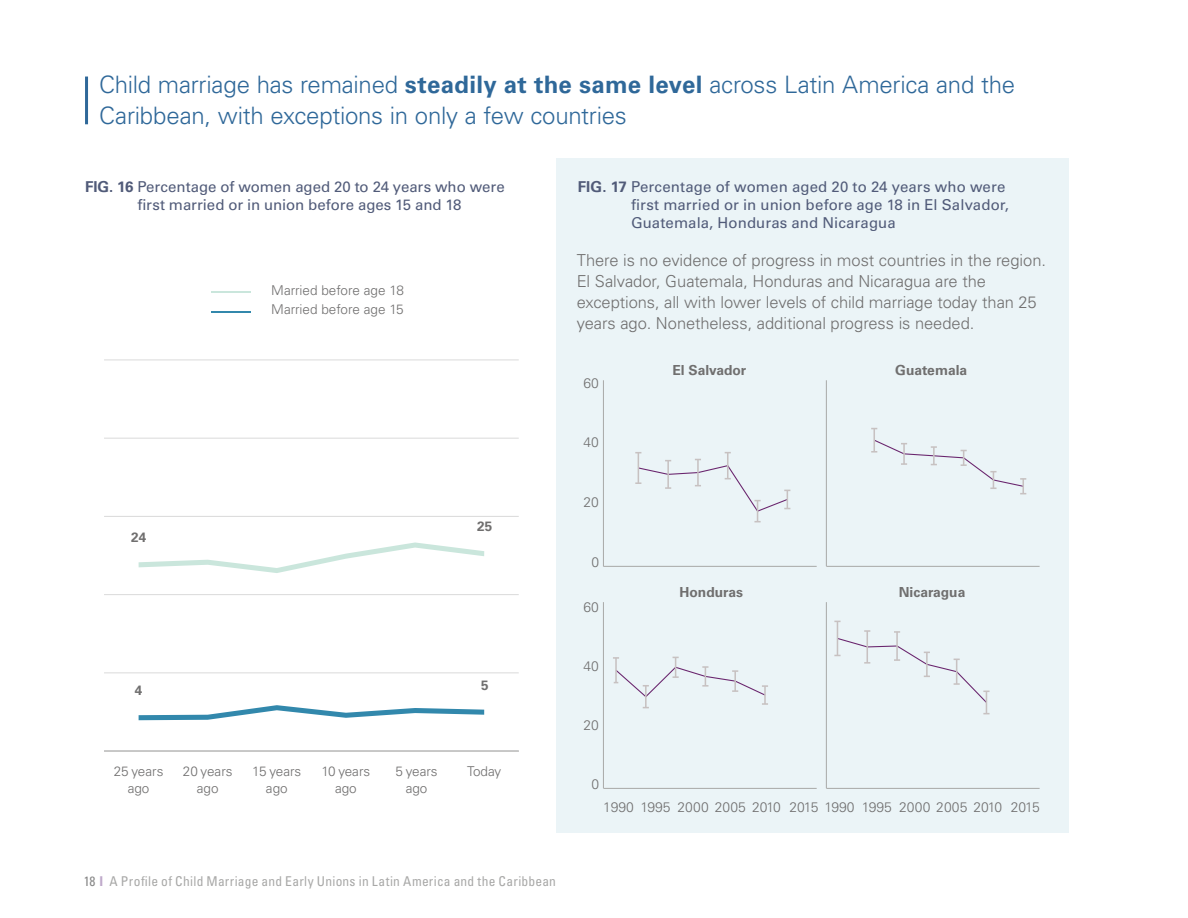
<style>
.page{position:relative;width:1188px;height:918px;background:#fff}
.page>*{position:absolute;margin:0;border:0;box-sizing:border-box;transform-origin:0 0}
.t1{font:300 24px/31.5px "Univers LT Std";letter-spacing:-.01em;color:#2f6899}
.t2{font:300 16.5px/21px "Univers LT Std";letter-spacing:-.005em;color:#706f6f}
.t3{font:15px/18px "Univers LT Std";letter-spacing:.005em;color:#515b79}
.t4{font:300 13.8px "Univers LT Std";color:#706f6f}
.t5{font:700 13.8px "Univers LT Pro 65";color:#706f6f}
.t6{font:300 13.5px/16.5px "Univers LT Pro 45";color:#706f6f;text-align:center}
.t7{font:condensed 13.5px "Univers LT Std";letter-spacing:.02em;color:#a8a8a7}
.t8{font:700 13.5px "Univers LT Pro 65";color:#706f6f}
.s1{font-weight:700}
.s2{color:#878787}
.s3{font-weight:700;color:#bea8ca}
</style>
<div class="page">
<div style="left:556px;top:158px;width:512px;height:674px;background:#ebf4f7"></div>
<hr style="left:85px;top:77px;width:3px;height:47px;background:#2f6899">
<hr style="left:104px;top:750px;width:415px;height:2px;background:#9d9d9c">
<hr style="left:104px;top:751px;width:415px;height:1px;background:#dadada">
<hr style="left:104px;top:673px;width:415px;height:1px;background:#dadada">
<hr style="left:104px;top:594px;width:415px;height:1px;background:#dadada">
<hr style="left:104px;top:516px;width:415px;height:1px;background:#dadada">
<hr style="left:104px;top:438px;width:415px;height:1px;background:#dadada">
<hr style="left:104px;top:360px;width:415px;height:1px;background:#dadada">
<svg style="left:139px;top:705px;width:345px;height:15px"></svg>
<svg style="left:139px;top:542px;width:345px;height:31px"></svg>
<hr style="left:211px;top:292px;width:39px;height:1px;background:#cae6dc">
<hr style="left:211px;top:311px;width:39px;height:2px;background:#3288ac">
<hr style="left:727px;top:453px;width:2px;height:26px;background:#c7c1c1">
<hr style="left:638px;top:453px;width:1px;height:30px;background:#c7c1c1">
<svg style="left:635px;top:459px;width:155px;height:63px"></svg>
<svg style="left:613px;top:657px;width:155px;height:51px"></svg>
<hr style="left:873px;top:429px;width:2px;height:23px;background:#c7c1c1">
<svg style="left:871px;top:439px;width:155px;height:55px"></svg>
<hr style="left:837px;top:621px;width:1px;height:34px;background:#c7c1c1">
<svg style="left:834px;top:630px;width:156px;height:84px"></svg>
<hr style="left:603px;top:566px;width:214px;height:1px;background:#a8a8a7">
<hr style="left:603px;top:788px;width:214px;height:1px;background:#a8a8a7">
<hr style="left:603px;top:602px;width:1px;height:186px;background:#a8a8a7">
<hr style="left:603px;top:380px;width:1px;height:186px;background:#a8a8a7">
<hr style="left:826px;top:566px;width:214px;height:1px;background:#a8a8a7">
<hr style="left:826px;top:788px;width:214px;height:1px;background:#a8a8a7">
<hr style="left:826px;top:602px;width:1px;height:186px;background:#a8a8a7">
<hr style="left:826px;top:380px;width:1px;height:186px;background:#a8a8a7">
<h1 class="t1" style="left:99px;top:69px;width:918px">Child marriage has remained <span class="s1">steadily at the same level</span> across Latin America and the<br>Caribbean, with exceptions in only a few countries</h1>
<p class="t3" style="left:137px;top:177px;width:369px;text-indent:-52px"><span class="s1">FIG. 16</span> Percentage of women aged 20 to 24 years who were first married or in union before ages 15 and 18</p>
<p class="t3" style="left:631px;top:178px;width:379px;text-indent:-53px"><span class="s1">FIG. 17</span> Percentage of women aged 20 to 24 years who were first married or in union before age 18 in El Salvador,<br>Guatemala, Honduras and Nicaragua</p>
<p class="t8" style="left:131px;top:529px;width:17px">24</p>
<p class="t8" style="left:135px;top:683px;width:9px">4</p>
<p class="t6" style="left:271px;top:280px;width:134px;line-height:19.5px;text-align:left">Married before age 18<br>Married before age 15</p>
<p class="t8" style="left:477px;top:518px;width:17px">25</p>
<p class="t8" style="left:481px;top:677px;width:9px">5</p>
<p class="t6" style="left:114px;top:763px;width:51px">25 years ago</p>
<p class="t6" style="left:183px;top:763px;width:51px">20 years ago</p>
<p class="t6" style="left:252px;top:763px;width:51px">15 years ago</p>
<p class="t6" style="left:322px;top:763px;width:50px">10 years ago</p>
<p class="t6" style="left:395px;top:763px;width:44px">5 years ago</p>
<p class="t6" style="left:467px;top:763px;width:36px">Today</p>
<p class="t2" style="left:577px;top:250px;width:471px">There is no evidence of progress in most countries in the region.<br>El Salvador, Guatemala, Honduras and Nicaragua are the exceptions, all with lower levels of child marriage today than 25 years ago. Nonetheless, additional progress is needed.</p>
<p class="t4" style="left:584px;top:374px;width:17px">60</p>
<p class="t4" style="left:584px;top:434px;width:17px">40</p>
<p class="t4" style="left:584px;top:494px;width:17px">20</p>
<p class="t4" style="left:592px;top:554px;width:9px">0</p>
<p class="t4" style="left:584px;top:598px;width:17px">60</p>
<p class="t4" style="left:584px;top:657px;width:17px">40</p>
<p class="t4" style="left:584px;top:716px;width:17px">20</p>
<p class="t4" style="left:592px;top:775px;width:9px">0</p>
<p class="t5" style="left:672px;top:362px;width:76px">El Salvador</p>
<p class="t5" style="left:895px;top:362px;width:73px">Guatemala</p>
<p class="t5" style="left:679px;top:584px;width:65px">Honduras</p>
<p class="t5" style="left:899px;top:584px;width:68px">Nicaragua</p>
<p class="t4" style="left:603px;top:798px;width:438px">1990 1995 2000 2005 2010 2015 1990 1995 2000 2005 2010 2015</p>
<p class="t7" style="left:84px;top:873px;width:474px"><span class="s2">18</span> <span class="s3">I</span> A Profile of Child Marriage and Early Unions in Latin America and the Caribbean</p>
</div>
